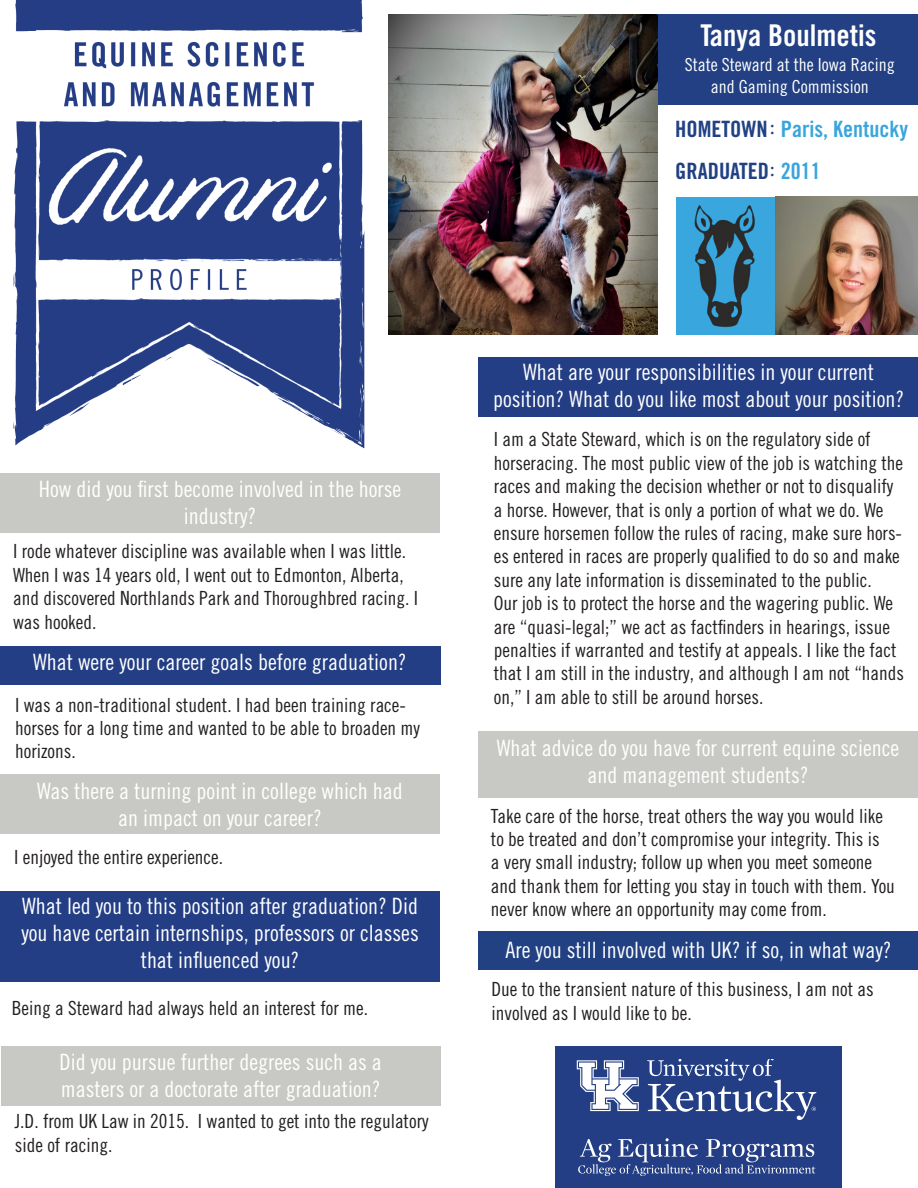
<style>
.page{position:relative;width:918px;height:1188px;background:#fff}
.page>*{position:absolute;margin:0;border:0;box-sizing:border-box;transform-origin:0 0}
.t1{font:30px "Trade Gothic LT Pro Bd Cn 20";color:#fff}
.t2{font:22.5px/27px "Trade Gothic LT Pro Cn 18";color:#fff;text-align:center}
.t3{font:22.5px/41.8px "Trade Gothic LT Pro Bd Cn 20";color:#3aa5dd}
.t4{font:19.5px/23.4px "Trade Gothic LT Pro Cn 18";color:#231f20}
.t5{font:18px/21.6px "Trade Gothic LT Pro Cn 18";color:#fff;text-align:center}
.s1{color:#214183}
.s2{font-family:"Minion Pro";color:#214183}
</style>
<div class="page">
<img style="left:13px;top:0;width:352px;height:449px">
<div style="left:388px;top:14px;width:530px;height:91px;background:#224083"></div>
<div style="left:0;top:646px;width:440px;height:38px;background:#233e84"></div>
<div style="left:479px;top:357px;width:439px;height:60px;background:#233e84"></div>
<div style="left:0;top:891px;width:440px;height:90px;background:#233e84"></div>
<div style="left:0;top:473px;width:440px;height:59px;background:#c8c8c5"></div>
<div style="left:0;top:774px;width:440px;height:60px;background:#c8c8c5"></div>
<div style="left:478px;top:732px;width:440px;height:66px;background:#c8c8c5"></div>
<img style="left:388px;top:14px;width:270px;height:321px">
<img style="left:776px;top:197px;width:142px;height:138px">
<div style="left:479px;top:931px;width:439px;height:39px;background:#214183"></div>
<div style="left:555px;top:1046px;width:287px;height:142px;background:#233e84"></div>
<svg style="left:577px;top:1060px;width:62px;height:51px"></svg>
<svg style="left:647px;top:1060px;width:169px;height:60px"></svg>
<svg style="left:578px;top:1138px;width:237px;height:38px"></svg>
<div style="left:1px;top:1046px;width:440px;height:59px;background:#c8c8c5"></div>
<img style="left:654px;top:199px;width:138px;height:136px">
<p class="t1" style="left:701px;top:17px;width:178px">Tanya Boulmetis</p>
<p class="t5" style="left:685px;top:54px;width:211px">State Steward at the Iowa Racing and Gaming Commission</p>
<p class="t3" style="left:675px;top:107px;width:234px"><span class="s1">HOMETOWN</span><span class="s2">:</span> Paris, Kentucky<br><span class="s1">GRADUATED</span><span class="s2">:</span> 2011</p>
<p class="t2" style="left:39px;top:475px;width:364px">How did you first become involved in the horse industry?</p>
<p class="t4" style="left:13px;top:540px;width:406px">I rode whatever discipline was available when I was little.<br>When I was 14 years old, I went out to Edmonton, Alberta, and discovered Northlands Park and Thoroughbred racing. I was hooked.</p>
<p class="t2" style="left:33px;top:648px;width:375px">What were your career goals before graduation?</p>
<p class="t4" style="left:15px;top:693px;width:407px">I was a non-traditional student. I had been training race&shy;horses for a long time and wanted to be able to broaden my horizons.</p>
<p class="t2" style="left:37px;top:777px;width:367px">Was there a turning point in college which had an impact on your career?</p>
<p class="t4" style="left:14px;top:845px;width:211px">I enjoyed the entire experience.</p>
<p class="t2" style="left:21px;top:892px;width:399px">What led you to this position after graduation? Did you have certain internships, professors or classes that influenced you?</p>
<p class="t4" style="left:12px;top:996px;width:358px">Being a Steward had always held an interest for me.</p>
<p class="t2" style="left:60px;top:1048px;width:324px;text-align:left">Did you pursue further degrees such as a masters or a doctorate after graduation?</p>
<p class="t4" style="left:15px;top:1109px;width:415px">J.D. from UK Law in 2015. I wanted to get into the regulatory side of racing.</p>
<p class="t2" style="left:493px;top:358px;width:413px">What are your responsibilities in your current position? What do you like most about your position?</p>
<p class="t4" style="left:494px;top:428px;width:412px">I am a State Steward, which is on the regulatory side of horseracing. The most public view of the job is watching the races and making the decision whether or not to disqualify a horse. However, that is only a portion of what we do. We ensure horsemen follow the rules of racing, make sure hors&shy;es entered in races are properly qualified to do so and make sure any late information is disseminated to the public.<br>Our job is to protect the horse and the wagering public. We are “quasi-legal;” we act as factfinders in hearings, issue penalties if warranted and testify at appeals. I like the fact that I am still in the industry, and although I am not “hands on,” I am able to still be around horses.</p>
<p class="t2" style="left:497px;top:734px;width:404px">What advice do you have for current equine science and management students?</p>
<p class="t4" style="left:491px;top:804px;width:405px">Take care of the horse, treat others the way you would like to be treated and don’t compromise your integrity. This is<br>a very small industry; follow up when you meet someone and thank them for letting you stay in touch with them. You never know where an opportunity may come from.</p>
<p class="t2" style="left:506px;top:936px;width:388px">Are you still involved with UK? if so, in what way?</p>
<p class="t4" style="left:492px;top:978px;width:384px">Due to the transient nature of this business, I am not as involved as I would like to be.</p>
</div>
